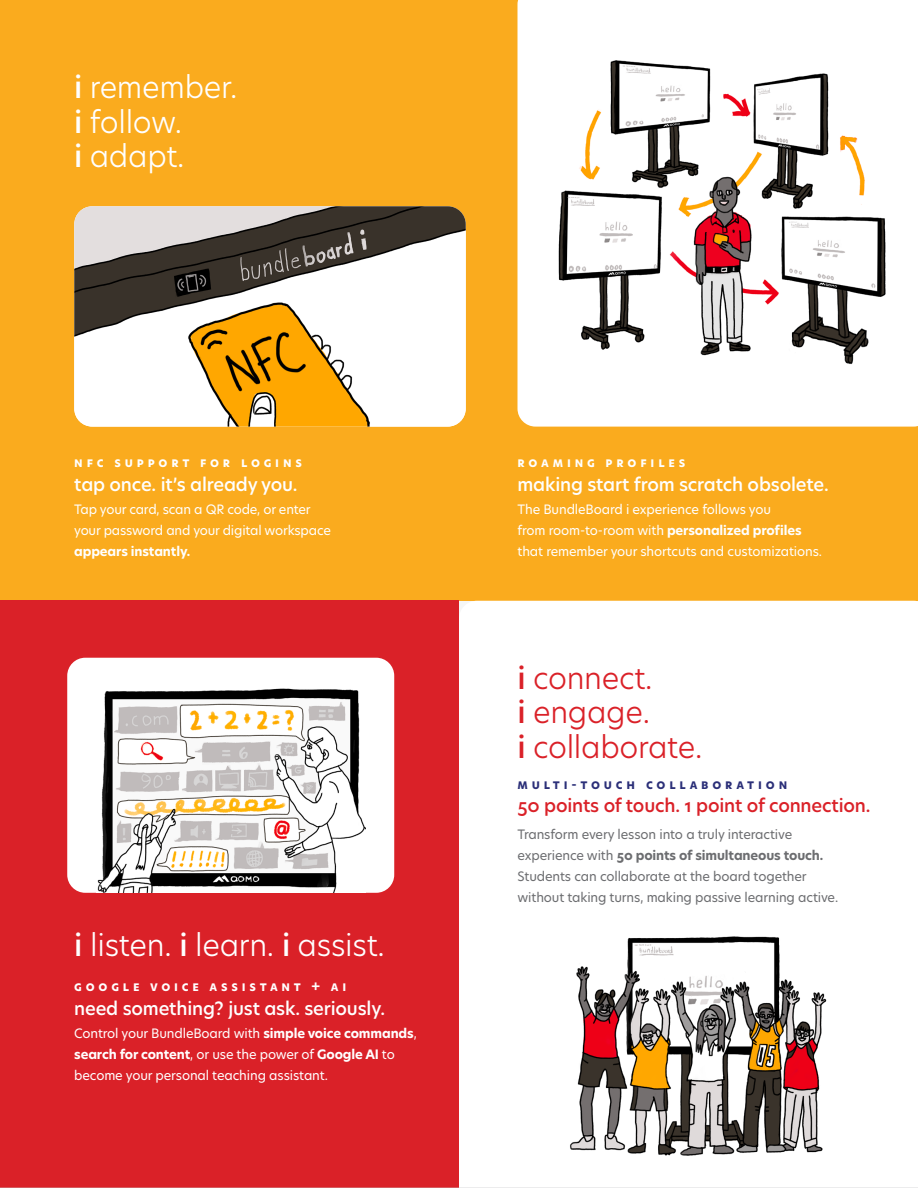
<style>
.page{position:relative;width:918px;height:1188px;background:#fff}
.page>*{position:absolute;margin:0;border:0;box-sizing:border-box;transform-origin:0 0}
.t1{font:300 30px/34.5px "Hero New";letter-spacing:-.01em;color:#fff}
.t2{font:300 30px/34.5px "Hero New";letter-spacing:-.01em;color:#da2128}
.t3{font:500 18px "Hero New";letter-spacing:-.01em;color:#fff}
.t4{font:500 18px "Hero New";letter-spacing:-.01em;color:#da2128}
.t5{font:12.75px/21px "Hero New";letter-spacing:-.01em;color:#fff}
.t6{font:12.75px/21px "Hero New";letter-spacing:-.01em;color:#6c6d70}
.t7{font:700 12.75px "Hero New";letter-spacing:.3em;color:#fff}
.t8{font:700 12.75px "Hero New";letter-spacing:.3em;color:#2b2f78}
.s1{font-weight:500}
.s2{font-weight:700}
</style>
<div class="page">
<div style="left:0;top:0;width:918px;height:601px;background:#faab1e"></div>
<div style="left:0;top:601px;width:459px;height:587px;background:#da2128"></div>
<hr style="left:0;top:1187px;width:918px;height:1px;background:#cacbcc">
<img style="left:570px;top:936px;width:257px;height:220px">
<img style="left:74px;top:206px;width:392px;height:221px">
<div style="left:67px;top:658px;width:327px;height:235px;background:#fff;border-radius:18px"></div>
<img style="left:97px;top:688px;width:268px;height:205px">
<div style="left:518px;top:0;width:400px;height:427px;background:#fff"></div>
<img style="left:524px;top:47px;width:394px;height:320px">
<p class="t1" style="left:74px;top:69px;width:165px"><span class="s1">i</span> remember. <span class="s1">i</span> follow.<br><span class="s1">i</span> adapt.</p>
<p class="t7" style="left:74px;top:454px;width:229px">nfc support for logins</p>
<p class="t5" style="left:74px;top:498px;width:258px">Tap your card, scan a QR code, or enter your password and your digital workspace <span class="s2">appears instantly.</span></p>
<p class="t3" style="left:74px;top:472px;width:225px">tap once. it’s already you.</p>
<p class="t1" style="left:74px;top:927px;width:312px"><span class="s1">i</span> listen. <span class="s1">i</span> learn. <span class="s1">i</span> assist.</p>
<p class="t7" style="left:74px;top:978px;width:274px">google voice assistant + ai</p>
<p class="t5" style="left:74px;top:1023px;width:344px">Control your BundleBoard with <span class="s2">simple voice commands</span>, <span class="s2">search for content</span>, or use the power of <span class="s2">Google AI</span> to become your personal teaching assistant.</p>
<p class="t3" style="left:74px;top:996px;width:312px">need something? just ask. seriously.</p>
<p class="t7" style="left:518px;top:454px;width:169px">roaming profiles</p>
<p class="t5" style="left:518px;top:498px;width:306px">The BundleBoard i experience follows you<br>from room-to-room with <span class="s2">personalized profiles </span>that remember your shortcuts and customizations.</p>
<p class="t3" style="left:518px;top:472px;width:313px">making start from scratch obsolete.</p>
<p class="t2" style="left:518px;top:660px;width:187px"><span class="s1">i</span> connect.<br><span class="s1">i</span> engage.<br><span class="s1">i</span> collaborate.</p>
<p class="t8" style="left:518px;top:776px;width:271px">multi-touch collaboration</p>
<p class="t6" style="left:518px;top:823px;width:322px">Transform every lesson into a truly interactive experience with <span class="s2">50 points of simultaneous touch.<br></span>Students can collaborate at the board together without taking turns, making passive learning active.</p>
<p class="t4" style="left:518px;top:793px;width:354px">50 points of touch. 1 point of connection.</p>
</div>
